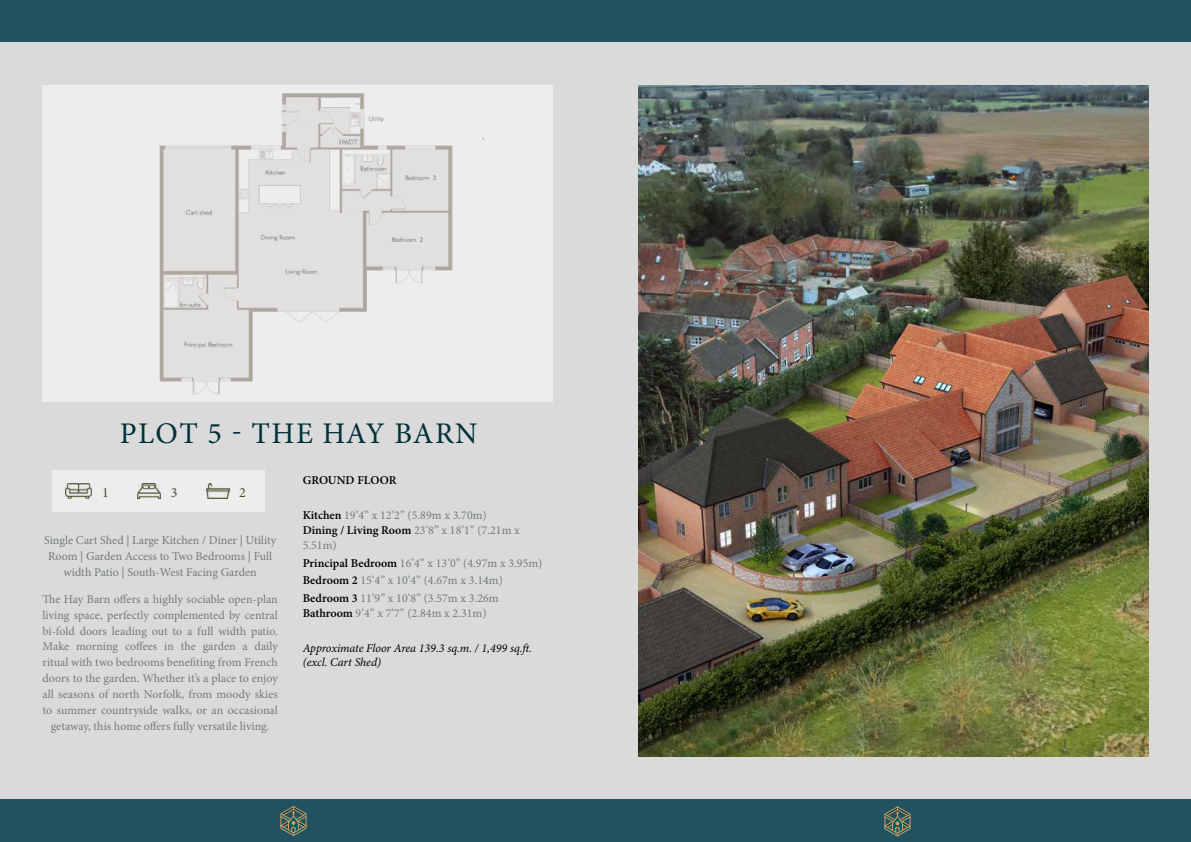
<style>
.page{position:relative;width:1191px;height:842px;background:#fff}
.page>*{position:absolute;margin:0;border:0;box-sizing:border-box;transform-origin:0 0}
.t1{font:30px "Minion Pro";letter-spacing:.045em;color:#013138}
.t2{font:14px "Minion Pro";color:#49502b}
.t3{font:12px/15.9px "Minion Pro";color:#727d73;text-align:center}
.t4{font:12px/15px "Minion Pro";color:#717e73}
.t5{font:italic 12px/14.4px "Minion Pro";letter-spacing:-.005em;color:#000}
.t6{font:600 12px "Minion Pro";color:#000}
.s1{font-weight:600;color:#000}
.s2{font-weight:600;color:#020203}
</style>
<div class="page">
<div style="left:595px;top:0;width:596px;height:842px;background:#205262"></div>
<div style="left:0;top:0;width:595px;height:842px;background:#205262"></div>
<div style="left:0;top:43px;width:595px;height:756px;background:#dadada"></div>
<div style="left:595px;top:43px;width:596px;height:756px;background:#dadada"></div>
<svg style="left:280px;top:806px;width:27px;height:30px"></svg>
<svg style="left:884px;top:806px;width:26px;height:30px"></svg>
<div style="left:53px;top:470px;width:212px;height:42px;background:#ededed"></div>
<img style="left:66px;top:484px;width:26px;height:15px">
<img style="left:206px;top:484px;width:23px;height:15px">
<img style="left:138px;top:484px;width:23px;height:15px">
<img style="left:638px;top:85px;width:510px;height:672px">
<div style="left:43px;top:85px;width:510px;height:317px;background:#eeeded"></div>
<img style="left:159px;top:93px;width:326px;height:302px">
<h1 class="t1" style="left:120px;top:413px;width:359px">PLOT 5 - THE HAY BARN</h1>
<p class="t6" style="left:303px;top:472px;width:95px">GROUND FLOOR</p>
<p class="t4" style="left:303px;top:507px;width:219px"><span class="s1">Kitchen</span> 19’4” x 12’2” (5.89m x 3.70m)<br><span class="s2">Dining /</span> <span class="s1">Living Room</span> 23’8” x 18’1” (7.21m x<br>5.51m)</p>
<p class="t4" style="left:303px;top:554px;width:241px;line-height:17.8px"><span class="s1">Principal Bedroom</span> 16’4” x 13’0” (4.97m x 3.95m)<br><span class="s1">Bedroom 2</span> 15’4” x 10’4” (4.67m x 3.14m)<br><span class="s1">Bedroom 3</span> 11’9” x 10’8” (3.57m x 3.26m</p>
<p class="t4" style="left:303px;top:606px;width:185px"><span class="s1">Bathroom</span> 9’4” x 7’7” (2.84m x 2.31m)</p>
<p class="t5" style="left:303px;top:641px;width:231px">Approximate Floor Area 139.3 sq.m. / 1,499 sq.ft. (excl. Cart Shed)</p>
<p class="t2" style="left:102px;top:483px;width:8px">1</p>
<p class="t2" style="left:171px;top:483px;width:8px">3</p>
<p class="t2" style="left:239px;top:483px;width:8px">2</p>
<p class="t3" style="left:44px;top:532px;width:234px">Single Cart Shed | Large Kitchen / Diner | Utility<br>Room | Garden Access to Two Bedrooms | Full width Patio | South-West Facing Garden</p>
<p class="t3" style="left:43px;top:591px;width:237px">The Hay Barn offers a highly sociable open-plan living space, perfectly complemented by central bi-fold doors leading out to a full width patio.<br>Make morning coffees in the garden a daily ritual with two bedrooms benefiting from French doors to the garden. Whether it’s a place to enjoy all seasons of north Norfolk, from moody skies to summer countryside walks, or an occasional getaway, this home offers fully versatile living.</p>
</div>
